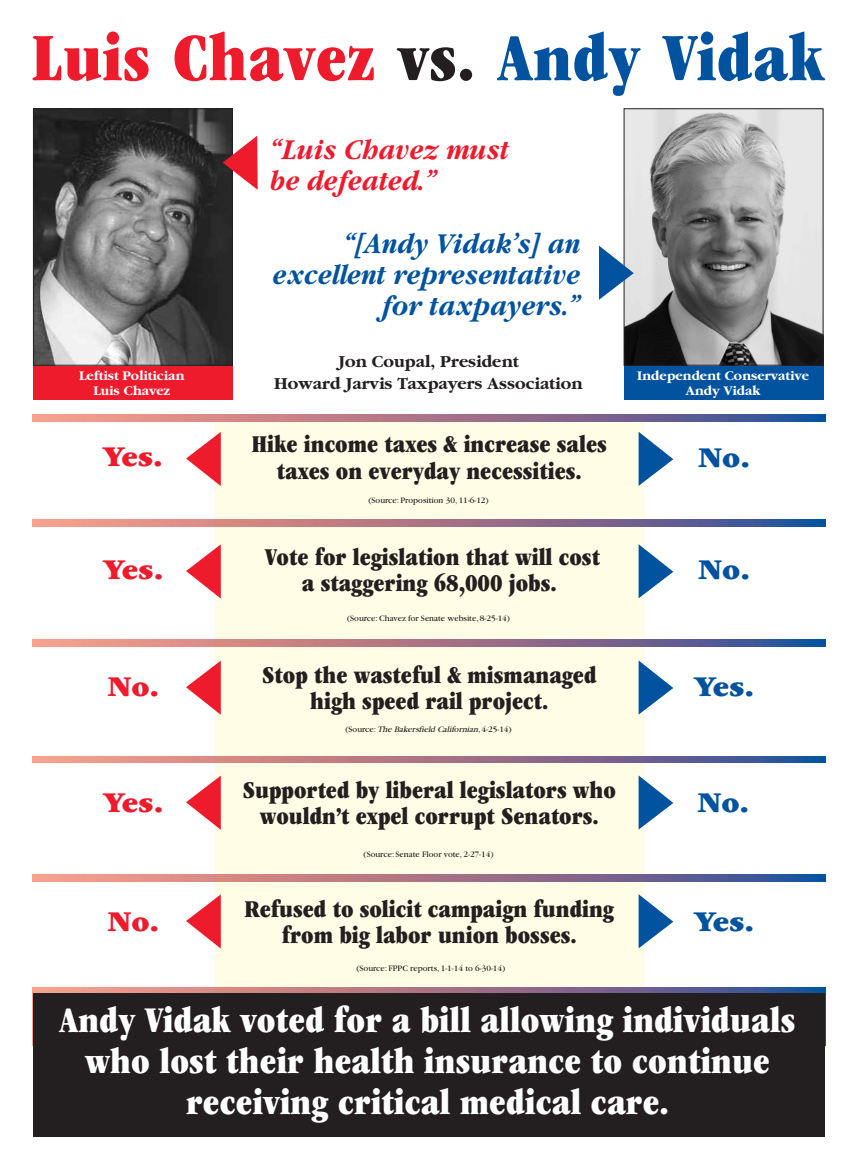
<style>
.page{position:relative;width:855px;height:1170px;background:#fff}
.page>*{position:absolute;margin:0;border:0;box-sizing:border-box;transform-origin:0 0}
.t1{font:ultra-condensed 70px "Garamond";letter-spacing:.01em;color:#ee1b2d}
.t2{font:ultra-condensed 37.5px/41.2px "Garamond";letter-spacing:.005em;color:#fff;text-align:center}
.t3{font:italic 700 30px/31.2px "Garamond";color:#01539f;text-align:right;scale:.9 1}
.t4{font:italic 700 30px/31.2px "Garamond";color:#ee1b2d;scale:.9 1}
.t5{font:900 30px "Garamond";color:#ee1b2d}
.t6{font:900 30px "Garamond";color:#01539f}
.t7{font:ultra-condensed 25px/26.2px "Garamond";color:#231f20;text-align:center}
.t8{font:700 17.5px/21.2px "Garamond";color:#231f20;text-align:center}
.t9{font:700 13.75px/15px "Garamond";color:#fff;text-align:center}
.t10{font:8.75px "Garamond";color:#231f20}
.t11{font:italic 8.75px "Garamond";color:#231f20}
.s1{color:#231f20}
.s2{color:#01539f}
.s3{font-style:normal}
</style>
<div class="page">
<div style="left:33px;top:130px;width:200px;height:270px;background:#ee1b2d"></div>
<div style="left:624px;top:130px;width:199px;height:270px;background:#01539f"></div>
<img style="left:35px;top:110px;width:196px;height:254px">
<div style="left:33px;top:108px;width:200px;height:258px;border:1px solid #231f20"></div>
<img style="left:626px;top:110px;width:195px;height:254px">
<div style="left:624px;top:108px;width:199px;height:258px;border:1px solid #231f20"></div>
<svg style="left:599px;top:246px;width:35px;height:54px"></svg>
<svg style="left:223px;top:136px;width:35px;height:54px"></svg>
<div style="left:215px;top:422px;width:429px;height:565px;background:#fffde5"></div>
<img style="left:32px;top:987px;width:793px;height:58px">
<div style="left:33px;top:993px;width:792px;height:144px;background:#231f20"></div>
<img style="left:32px;top:520px;width:793px;height:6px">
<img style="left:32px;top:640px;width:793px;height:6px">
<img style="left:32px;top:756px;width:793px;height:6px">
<img style="left:32px;top:875px;width:793px;height:6px">
<img style="left:32px;top:415px;width:793px;height:6px">
<svg style="left:639px;top:432px;width:34px;height:54px"></svg>
<svg style="left:186px;top:432px;width:35px;height:54px"></svg>
<svg style="left:639px;top:544px;width:34px;height:54px"></svg>
<svg style="left:186px;top:544px;width:35px;height:55px"></svg>
<svg style="left:639px;top:660px;width:34px;height:55px"></svg>
<svg style="left:186px;top:661px;width:35px;height:54px"></svg>
<svg style="left:639px;top:775px;width:34px;height:55px"></svg>
<svg style="left:186px;top:776px;width:35px;height:54px"></svg>
<svg style="left:639px;top:894px;width:34px;height:54px"></svg>
<svg style="left:186px;top:894px;width:35px;height:55px"></svg>
<h1 class="t1" style="left:32px;top:32px;width:793px">Luis Chavez <span class="s1">vs.</span> <span class="s2">Andy Vidak</span></h1>
<p class="t4" style="left:272px;top:133px;width:267px">“Luis Chavez must be defeated.”</p>
<p class="t3" style="left:274px;top:227px;width:344px">“[Andy Vidak’s] an excellent representative for taxpayers.”</p>
<p class="t8" style="left:274px;top:351px;width:310px">Jon Coupal, President<br>Howard Jarvis Taxpayers Association</p>
<p class="t9" style="left:79px;top:368px;width:107px">Leftist Politician<br>Luis Chavez</p>
<p class="t9" style="left:637px;top:368px;width:173px">Independent Conservative<br>Andy Vidak</p>
<p class="t7" style="left:252px;top:433px;width:357px">Hike income taxes &amp; increase sales taxes on everyday necessities.</p>
<p class="t5" style="left:103px;top:446px;width:61px">Yes.</p>
<p class="t6" style="left:699px;top:448px;width:53px">No.</p>
<p class="t10" style="left:368px;top:497px;width:122px">(Source: Proposition 30, 11-6-12)</p>
<p class="t7" style="left:265px;top:546px;width:337px">Vote for legislation that will cost a staggering 68,000 jobs.</p>
<p class="t5" style="left:104px;top:560px;width:61px">Yes.</p>
<p class="t6" style="left:699px;top:560px;width:53px">No.</p>
<p class="t10" style="left:347px;top:615px;width:165px">(Source:Chavez for Senate website, 8-25-14)</p>
<p class="t7" style="left:262px;top:664px;width:336px">Stop the wasteful &amp; mismanaged high speed rail project.</p>
<p class="t5" style="left:108px;top:677px;width:53px">No.</p>
<p class="t6" style="left:694px;top:677px;width:61px">Yes.</p>
<p class="t11" style="left:345px;top:726px;width:168px"><span class="s3">(Source:</span>TheBakersfield Californian,<span class="s3">4-25-14)</span></p>
<p class="t7" style="left:243px;top:779px;width:375px">Supported by liberal legislators who wouldn’t expel corrupt Senators.</p>
<p class="t5" style="left:104px;top:793px;width:61px">Yes.</p>
<p class="t6" style="left:698px;top:793px;width:53px">No.</p>
<p class="t10" style="left:364px;top:851px;width:131px">(Source: Senate Floor vote, 2-27-14)</p>
<p class="t5" style="left:108px;top:912px;width:53px">No.</p>
<p class="t7" style="left:245px;top:898px;width:371px">Refused to solicit campaign funding</p>
<p class="t7" style="left:282px;top:924px;width:296px">from big labor union bosses.</p>
<p class="t6" style="left:694px;top:912px;width:61px">Yes.</p>
<p class="t10" style="left:356px;top:965px;width:150px">(Source: FPPC reports, 1-1-14 to 6-30-14)</p>
<h2 class="t2" style="left:60px;top:1002px;width:737px">Andy Vidak voted for a bill allowing individuals who lost their health insurance to continue receiving critical medical care.</h2>
</div>
